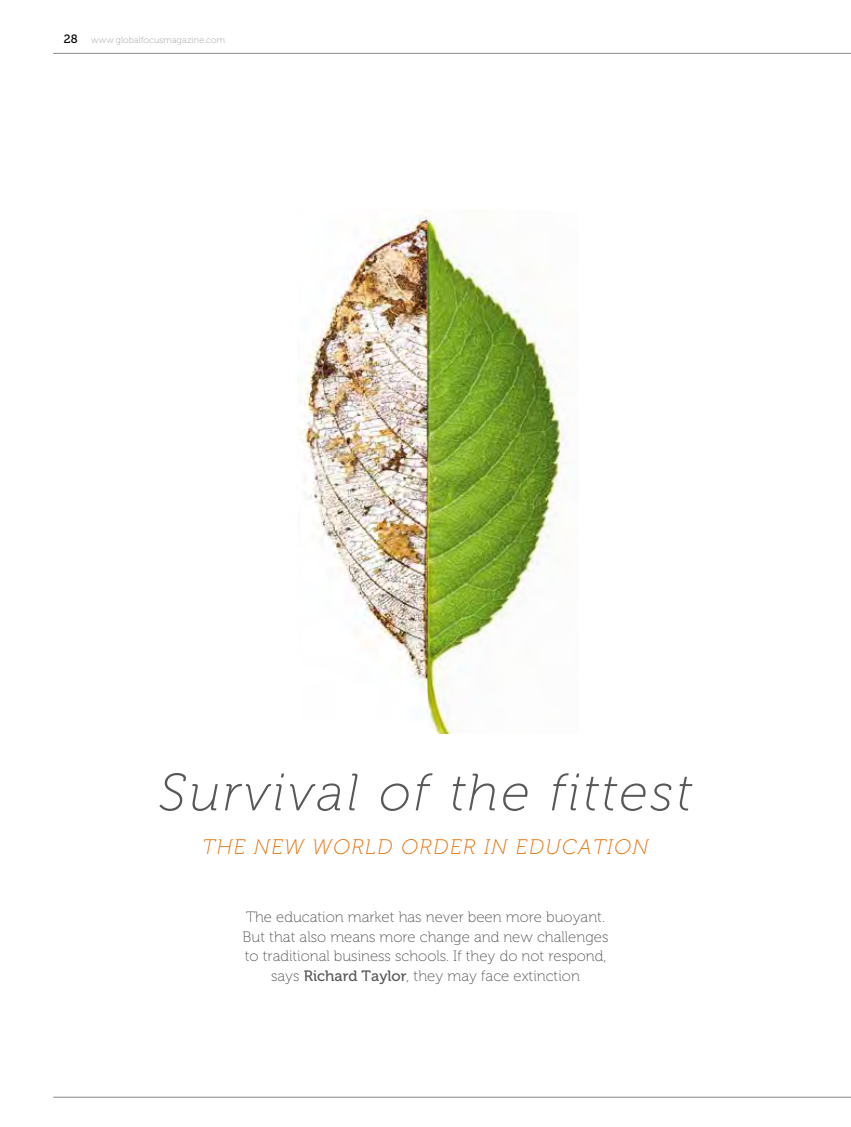
<style>
.page{position:relative;width:851px;height:1127px;background:#fff}
.page>*{position:absolute;margin:0;border:0;box-sizing:border-box;transform-origin:0 0}
.t1{font:italic 52.5px "Museo 100";letter-spacing:.06em;color:#58585a}
.t2{font:italic 21px "Museo 100";letter-spacing:.07em;color:#e37006}
.t3{font:15px/19.5px "Museo 100";color:#58585a;text-align:center}
.t4{font:9px "Museo 100";letter-spacing:.02em;color:#9c9e9f}
.s1{font-family:"Museo 500";font-size:12px;color:#000}
.s2{font-family:"Museo 500"}
</style>
<div class="page">
<hr style="left:53px;top:53px;width:797px;height:1px;background:#87888a">
<hr style="left:53px;top:1097px;width:797px;height:1px;background:#87888a">
<img style="left:298px;top:209px;width:129px;height:479px">
<img style="left:427px;top:209px;width:139px;height:525px">
<p class="t4" style="left:64px;top:35px;width:163px"><span class="s1">28</span> www.globalfocusmagazine.com</p>
<h1 class="t1" style="left:159px;top:764px;width:533px">Survival of the fittest</h1>
<h2 class="t2" style="left:202px;top:835px;width:447px">THE NEW WORLD ORDER IN EDUCATION</h2>
<p class="t3" style="left:242px;top:908px;width:367px">The education market has never been more buoyant.<br>But that also means more change and new challenges to traditional business schools. If they do not respond, says <span class="s2">Richard Taylor</span>, they may face extinction</p>
</div>
